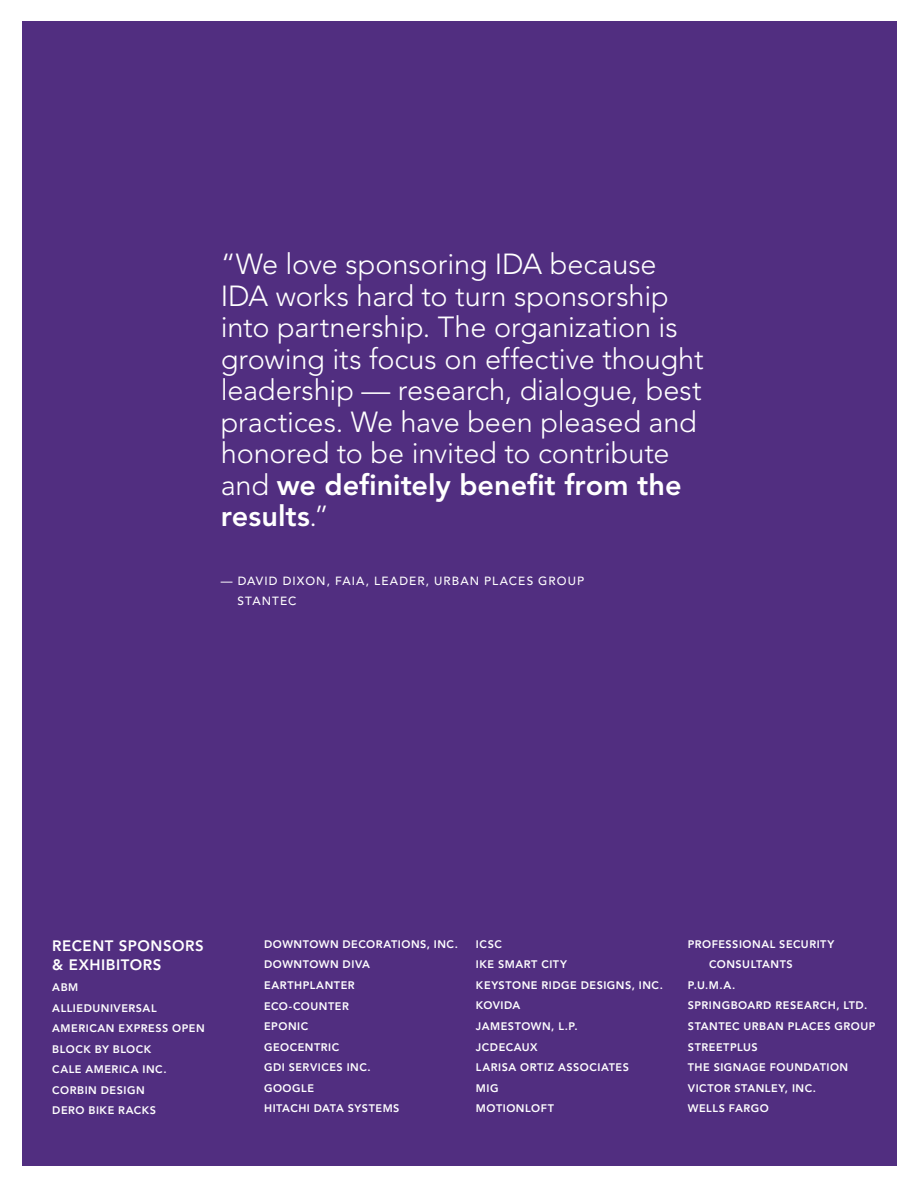
<style>
.page{position:relative;width:918px;height:1188px;background:#fff}
.page>*{position:absolute;margin:0;border:0;box-sizing:border-box;transform-origin:0 0}
.t1{font:300 28.8px/31.5px "Avenir LT Std";letter-spacing:-.005em;color:#fff}
.t2{font:800 15px/19.5px "Avenir LT Std";letter-spacing:.035em;color:#fff}
.t3{font:500 11.85px/19.5px "Avenir LT Std";letter-spacing:.09em;color:#fff}
.t4{font:800 10.8px/20.5px "Avenir LT Std";letter-spacing:.05em;color:#fff}
.s1{font-weight:800}
</style>
<div class="page">
<div style="left:22px;top:22px;width:874px;height:1144px;background:#512e80"></div>
<p class="t1" style="left:221px;top:249px;width:484px">“We love sponsoring IDA because IDA works hard to turn sponsorship into partnership. The organization is growing its focus on effective thought leadership — research, dialogue, best practices. We have been pleased and honored to be invited to contribute and <span class="s1">we definitely benefit from the results</span>.”</p>
<p class="t3" style="left:237px;top:572px;width:348px;text-indent:-17px">— DAVID DIXON, FAIA, LEADER, URBAN PLACES GROUP<br>STANTEC</p>
<h2 class="t2" style="left:52px;top:936px;width:153px">RECENT SPONSORS &amp; EXHIBITORS</h2>
<p class="t4" style="left:52px;top:977px;width:154px">ABM<br>ALLIEDUNIVERSAL<br>AMERICAN EXPRESS OPEN<br>BLOCK BY BLOCK<br>CALE AMERICA INC.<br>CORBIN DESIGN<br>DERO BIKE RACKS</p>
<p class="t4" style="left:264px;top:934px;width:195px">DOWNTOWN DECORATIONS, INC.<br>DOWNTOWN DIVA<br>EARTHPLANTER<br>ECO-COUNTER<br>EPONIC<br>GEOCENTRIC<br>GDI SERVICES INC.<br>GOOGLE<br>HITACHI DATA SYSTEMS</p>
<p class="t4" style="left:476px;top:934px;width:188px">ICSC<br>IKE SMART CITY<br>KEYSTONE RIDGE DESIGNS, INC.<br>KOVIDA<br>JAMESTOWN, L.P.<br>JCDECAUX<br>LARISA ORTIZ ASSOCIATES<br>MIG<br>MOTIONLOFT</p>
<p class="t4" style="left:688px;top:934px;width:148px">PROFESSIONAL SECURITY</p>
<p class="t4" style="left:709px;top:954px;width:85px">CONSULTANTS</p>
<p class="t4" style="left:688px;top:975px;width:49px">P.U.M.A.</p>
<p class="t4" style="left:688px;top:995px;width:181px">SPRINGBOARD RESEARCH, LTD.</p>
<p class="t4" style="left:688px;top:1016px;width:189px">STANTEC URBAN PLACES GROUP</p>
<p class="t4" style="left:688px;top:1037px;width:71px">STREETPLUS</p>
<p class="t4" style="left:688px;top:1057px;width:162px">THE SIGNAGE FOUNDATION</p>
<p class="t4" style="left:688px;top:1078px;width:130px">VICTOR STANLEY, INC.</p>
<p class="t4" style="left:688px;top:1098px;width:83px">WELLS FARGO</p>
</div>
